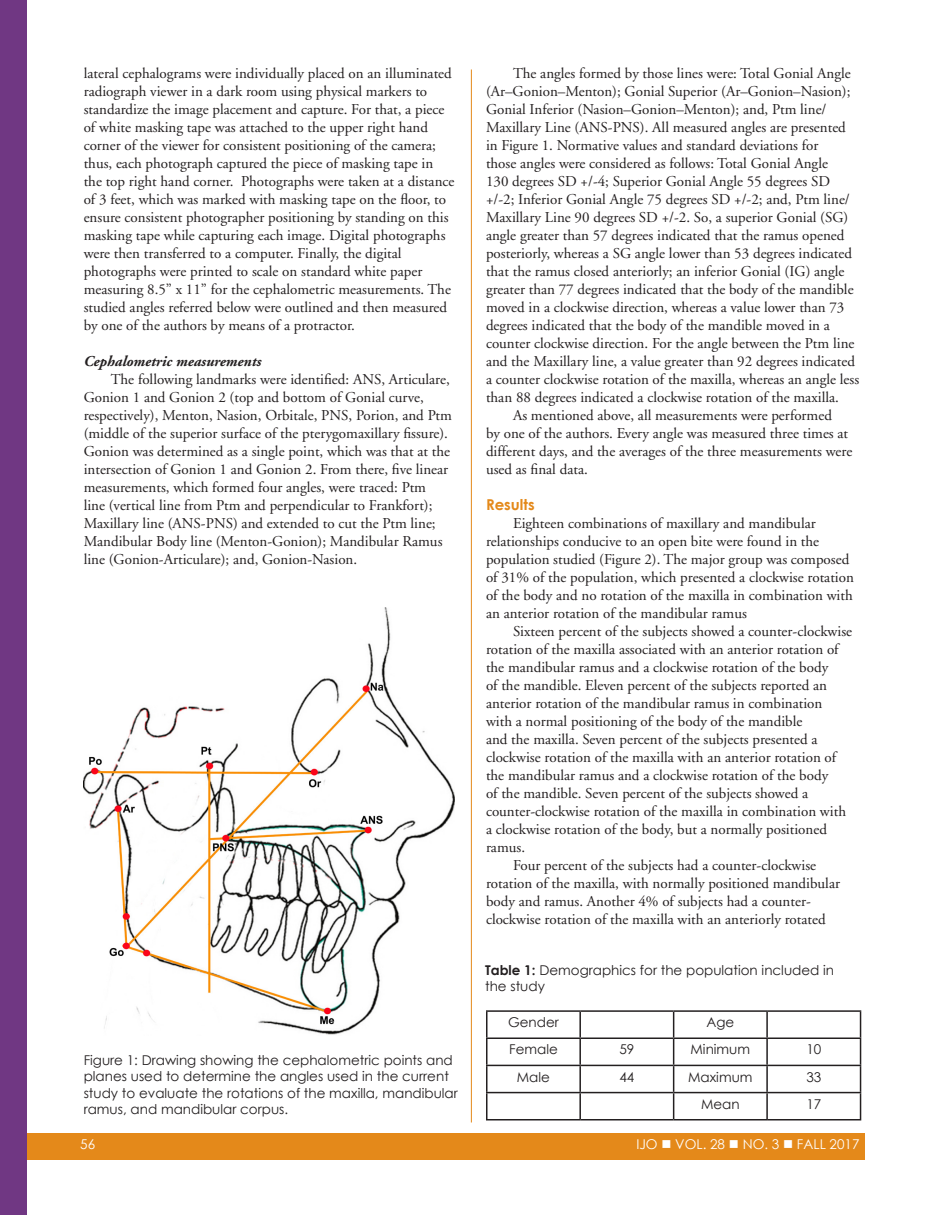
<style>
.page{position:relative;width:945px;height:1215px;background:#fff}
.page>*{position:absolute;margin:0;border:0;box-sizing:border-box;transform-origin:0 0}
.t1{font:15px/18px "Adobe Garamond";color:#231f20}
.Heading_2{font:italic 700 15px "Adobe Garamond";color:#231f20}
.t2{font:700 15px "Century Gothic";color:#e4891a}
.t3{font:13.5px/16.5px "Century Gothic";color:#231f20}
.t4{font:13.5px "Century Gothic";color:#fff}
.s1{font-weight:700}
</style>
<div class="page">
<div style="left:14px;top:1133px;width:851px;height:27px;background:#e4891a"></div>
<div style="left:0;top:0;width:27px;height:1215px;background:#703783"></div>
<img style="left:84px;top:608px;width:371px;height:427px">
<hr style="left:486px;top:1010px;width:94px;height:2px;background:#231f20">
<hr style="left:486px;top:1012px;width:2px;height:26px;background:#231f20">
<hr style="left:580px;top:1010px;width:94px;height:2px;background:#231f20">
<hr style="left:579px;top:1012px;width:2px;height:26px;background:#231f20">
<hr style="left:674px;top:1010px;width:93px;height:2px;background:#231f20">
<hr style="left:767px;top:1010px;width:94px;height:2px;background:#231f20">
<hr style="left:766px;top:1012px;width:2px;height:26px;background:#231f20">
<hr style="left:486px;top:1038px;width:94px;height:1px;background:#231f20">
<hr style="left:486px;top:1039px;width:2px;height:26px;background:#231f20">
<hr style="left:580px;top:1038px;width:94px;height:1px;background:#231f20">
<hr style="left:579px;top:1039px;width:2px;height:26px;background:#231f20">
<hr style="left:674px;top:1038px;width:93px;height:1px;background:#231f20">
<hr style="left:767px;top:1038px;width:94px;height:1px;background:#231f20">
<hr style="left:766px;top:1039px;width:2px;height:26px;background:#231f20">
<hr style="left:486px;top:1065px;width:94px;height:1px;background:#231f20">
<hr style="left:486px;top:1066px;width:2px;height:26px;background:#231f20">
<hr style="left:580px;top:1065px;width:94px;height:1px;background:#231f20">
<hr style="left:579px;top:1066px;width:2px;height:26px;background:#231f20">
<hr style="left:674px;top:1065px;width:93px;height:1px;background:#231f20">
<hr style="left:767px;top:1065px;width:94px;height:1px;background:#231f20">
<hr style="left:766px;top:1066px;width:2px;height:26px;background:#231f20">
<hr style="left:486px;top:1092px;width:94px;height:1px;background:#231f20">
<hr style="left:486px;top:1093px;width:2px;height:26px;background:#231f20">
<hr style="left:580px;top:1092px;width:94px;height:1px;background:#231f20">
<hr style="left:579px;top:1093px;width:2px;height:26px;background:#231f20">
<hr style="left:674px;top:1092px;width:93px;height:1px;background:#231f20">
<svg style="left:673px;top:1012px;width:1px;height:107px"></svg>
<hr style="left:767px;top:1092px;width:94px;height:1px;background:#231f20">
<hr style="left:766px;top:1093px;width:2px;height:26px;background:#231f20">
<svg style="left:860px;top:1012px;width:1px;height:107px"></svg>
<hr style="left:486px;top:1119px;width:94px;height:1px;background:#231f20">
<hr style="left:580px;top:1119px;width:94px;height:1px;background:#231f20">
<hr style="left:674px;top:1119px;width:93px;height:1px;background:#231f20">
<hr style="left:767px;top:1119px;width:94px;height:1px;background:#231f20">
<hr style="left:471px;top:70px;width:1px;height:1053px;background:#e4891a">
<p class="t1" style="left:84px;top:65px;width:372px">lateral cephalograms were individually placed on an illuminated radiograph viewer in a dark room using physical markers to standardize the image placement and capture. For that, a piece of white masking tape was attached to the upper right hand corner of the viewer for consistent positioning of the camera; thus, each photograph captured the piece of masking tape in the top right hand corner. Photographs were taken at a distance of 3 feet, which was marked with masking tape on the floor, to ensure consistent photographer positioning by standing on this masking tape while capturing each image. Digital photographs were then transferred to a computer. Finally, the digital photographs were printed to scale on standard white paper measuring 8.5” x 11” for the cephalometric measurements. The studied angles referred below were outlined and then measured by one of the authors by means of a protractor.</p>
<p class="Heading_2" style="left:84px;top:354px;width:179px">Cephalometric measurements</p>
<p class="t1" style="left:84px;top:371px;width:370px;text-indent:27px">The following landmarks were identified: ANS, Articulare, Gonion 1 and Gonion 2 (top and bottom of Gonial curve, respectively), Menton, Nasion, Orbitale, PNS, Porion, and Ptm (middle of the superior surface of the pterygomaxillary fissure).<br>Gonion was determined as a single point, which was that at the intersection of Gonion 1 and Gonion 2. From there, five linear measurements, which formed four angles, were traced: Ptm<br>line (vertical line from Ptm and perpendicular to Frankfort); Maxillary line (ANS-PNS) and extended to cut the Ptm line; Mandibular Body line (Menton-Gonion); Mandibular Ramus line (Gonion-Articulare); and, Gonion-Nasion.</p>
<p class="t3" style="left:84px;top:1051px;width:376px">Figure 1: Drawing showing the cephalometric points and planes used to determine the angles used in the current study to evaluate the rotations of the maxilla, mandibular ramus, and mandibular corpus.</p>
<p class="t1" style="left:486px;top:65px;width:375px;text-indent:27px">The angles formed by those lines were: Total Gonial Angle (Ar–Gonion–Menton); Gonial Superior (Ar–Gonion–Nasion); Gonial Inferior (Nasion–Gonion–Menton); and, Ptm line/ Maxillary Line (ANS-PNS). All measured angles are presented in Figure 1. Normative values and standard deviations for<br>those angles were considered as follows: Total Gonial Angle<br>130 degrees SD +/-4; Superior Gonial Angle 55 degrees SD +/-2; Inferior Gonial Angle 75 degrees SD +/-2; and, Ptm line/ Maxillary Line 90 degrees SD +/-2. So, a superior Gonial (SG) angle greater than 57 degrees indicated that the ramus opened posteriorly, whereas a SG angle lower than 53 degrees indicated that the ramus closed anteriorly; an inferior Gonial (IG) angle greater than 77 degrees indicated that the body of the mandible moved in a clockwise direction, whereas a value lower than 73 degrees indicated that the body of the mandible moved in a counter clockwise direction. For the angle between the Ptm line and the Maxillary line, a value greater than 92 degrees indicated a counter clockwise rotation of the maxilla, whereas an angle less than 88 degrees indicated a clockwise rotation of the maxilla.</p>
<p class="t1" style="left:486px;top:407px;width:368px;text-indent:27px">As mentioned above, all measurements were performed<br>by one of the authors. Every angle was measured three times at different days, and the averages of the three measurements were used as final data.</p>
<p class="t2" style="left:486px;top:494px;width:50px">Results</p>
<p class="t1" style="left:486px;top:515px;width:369px;text-indent:27px">Eighteen combinations of maxillary and mandibular relationships conducive to an open bite were found in the population studied (Figure 2). The major group was composed of 31% of the population, which presented a clockwise rotation of the body and no rotation of the maxilla in combination with an anterior rotation of the mandibular ramus</p>
<p class="t1" style="left:486px;top:623px;width:368px;text-indent:27px">Sixteen percent of the subjects showed a counter-clockwise rotation of the maxilla associated with an anterior rotation of the mandibular ramus and a clockwise rotation of the body<br>of the mandible. Eleven percent of the subjects reported an anterior rotation of the mandibular ramus in combination with a normal positioning of the body of the mandible<br>and the maxilla. Seven percent of the subjects presented a clockwise rotation of the maxilla with an anterior rotation of the mandibular ramus and a clockwise rotation of the body<br>of the mandible. Seven percent of the subjects showed a counter-clockwise rotation of the maxilla in combination with a clockwise rotation of the body, but a normally positioned ramus.</p>
<p class="t1" style="left:486px;top:857px;width:356px;text-indent:27px">Four percent of the subjects had a counter-clockwise rotation of the maxilla, with normally positioned mandibular body and ramus. Another 4% of subjects had a counter&shy;clockwise rotation of the maxilla with an anteriorly rotated</p>
<p class="t3" style="left:485px;top:961px;width:351px"><span class="s1">Table 1:</span> Demographics for the population included in the study</p>
<p class="t3" style="left:508px;top:1014px;width:52px">Gender</p>
<p class="t3" style="left:706px;top:1014px;width:29px">Age</p>
<p class="t3" style="left:509px;top:1041px;width:50px">Female</p>
<p class="t3" style="left:619px;top:1041px;width:16px">59</p>
<p class="t3" style="left:691px;top:1041px;width:61px">Minimum</p>
<p class="t3" style="left:806px;top:1041px;width:16px">10</p>
<p class="t3" style="left:517px;top:1068px;width:35px">Male</p>
<p class="t3" style="left:619px;top:1068px;width:16px">44</p>
<p class="t3" style="left:688px;top:1068px;width:66px">Maximum</p>
<p class="t3" style="left:806px;top:1068px;width:16px">33</p>
<p class="t3" style="left:701px;top:1095px;width:40px">Mean</p>
<p class="t3" style="left:806px;top:1095px;width:16px">17</p>
<p class="t4" style="left:80px;top:1135px;width:16px">56</p>
<p class="t4" style="left:636px;top:1135px;width:225px">IJO ■ VOL. 28 ■ NO. 3 ■ FALL 2017</p>
</div>
